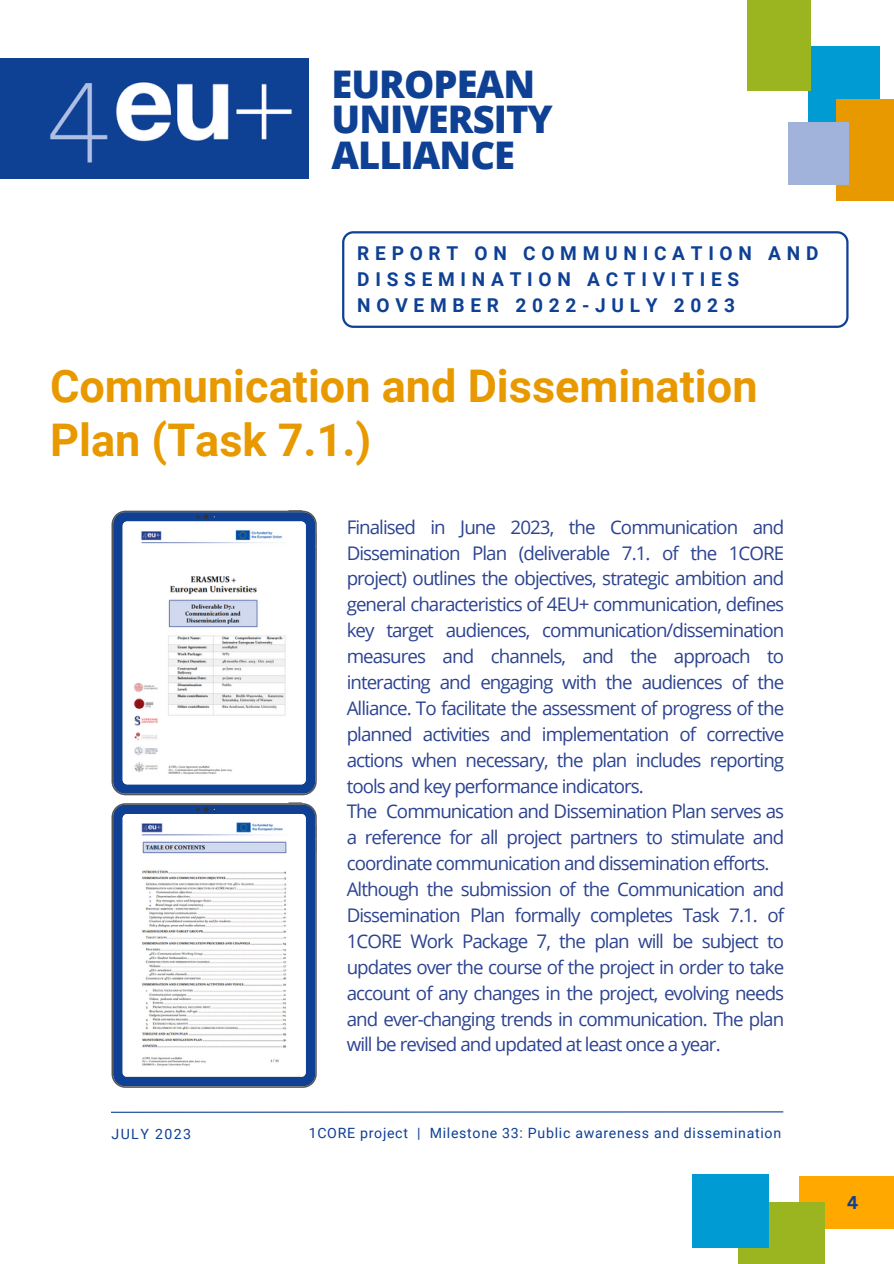
<style>
.page{position:relative;width:894px;height:1264px;background:#fff}
.page>*{position:absolute;margin:0;border:0;box-sizing:border-box;transform-origin:0 0}
.t1{font:700 45px/54px "Roboto";color:#e89900}
.t2{font:800 38.1px/35.7px "Open Sans";letter-spacing:-.025em;color:#0e4094}
.t3{font:700 19.05px/25.8px "Roboto";letter-spacing:.3em;color:#0e4094}
.t4{font:18.75px/25.8px "Open Sans";letter-spacing:-.05em;color:#2c4390}
.t5{font:700 18px "Canva Sans";color:#0f4094}
.t6{font:14.1px "Roboto";letter-spacing:.05em;color:#0e4094}
.t7{font:14.1px "Roboto";letter-spacing:.1em;color:#0e4094}
</style>
<div class="page">
<div style="left:0;top:58px;width:228px;height:121px;background:#0e4094"></div>
<img style="left:50px;top:58px;width:258px;height:120px">
<div style="left:808px;top:46px;width:71px;height:85px;background:#009bd3"></div>
<div style="left:835px;top:99px;width:58px;height:102px;background:#e89900"></div>
<div style="left:788px;top:122px;width:60px;height:62px;background:#a2b3db"></div>
<div style="left:747px;top:0;width:63px;height:91px;background:#9bb520"></div>
<div style="left:798px;top:1176px;width:95px;height:52px;background:#ffa800"></div>
<div style="left:738px;top:1202px;width:86px;height:61px;background:#9bb520"></div>
<div style="left:691px;top:1174px;width:77px;height:73px;background:#009bd3"></div>
<svg style="left:342px;top:231px;width:506px;height:97px"></svg>
<hr style="left:111px;top:1111px;width:672px;height:1px;background:#0e4094">
<svg style="left:111px;top:510px;width:205px;height:285px;background:#275096"></svg>
<img style="left:123px;top:521px;width:183px;height:263px;border-radius:4px">
<svg style="left:196px;top:514px;width:19px;height:5px"></svg>
<svg style="left:316px;top:533px;width:1px;height:26px"></svg>
<svg style="left:288px;top:510px;width:14px;height:1px"></svg>
<svg style="left:111px;top:803px;width:205px;height:284px;background:#2b5192"></svg>
<img style="left:123px;top:814px;width:183px;height:262px;border-radius:4px">
<svg style="left:196px;top:807px;width:19px;height:4px"></svg>
<svg style="left:316px;top:825px;width:1px;height:27px"></svg>
<svg style="left:288px;top:802px;width:14px;height:1px"></svg>
<h2 class="t2" style="left:331px;top:65px;width:223px">EUROPEAN<br>UNIVERSITY<br>ALLIANCE</h2>
<h3 class="t3" style="left:357px;top:241px;width:462px">REPORT ON COMMUNICATION AND<br>DISSEMINATION ACTIVITIES<br>NOVEMBER 2022-JULY 2023</h3>
<p class="t1" style="left:50px;top:359px;width:708px">Communication and Dissemination<br>Plan (Task 7.1.)</p>
<p class="t4" style="left:346px;top:513px;width:439px">Finalised in June 2023, the Communication and Dissemination Plan (deliverable 7.1. of the 1CORE project) outlines the objectives, strategic ambition and general characteristics of 4EU+ communication, defines key target audiences, communication/dissemination measures and channels, and the approach to interacting and engaging with the audiences of the Alliance. To facilitate the assessment of progress of the planned activities and implementation of corrective actions when necessary, the plan includes reporting tools and key performance indicators.<br>The Communication and Dissemination Plan serves as a reference for all project partners to stimulate and coordinate communication and dissemination efforts.<br>Although the submission of the Communication and Dissemination Plan formally completes Task 7.1. of 1CORE Work Package 7, the plan will be subject to updates over the course of the project in order to take account of any changes in the project, evolving needs and ever-changing trends in communication. The plan will be revised and updated at least once a year.</p>
<p class="t7" style="left:111px;top:1125px;width:81px">JULY 2023</p>
<h4 class="t6" style="left:308px;top:1124px;width:474px">1CORE project | Milestone 33: Public awareness and dissemination</h4>
<h5 class="t5" style="left:846px;top:1189px;width:13px">4</h5>
</div>
